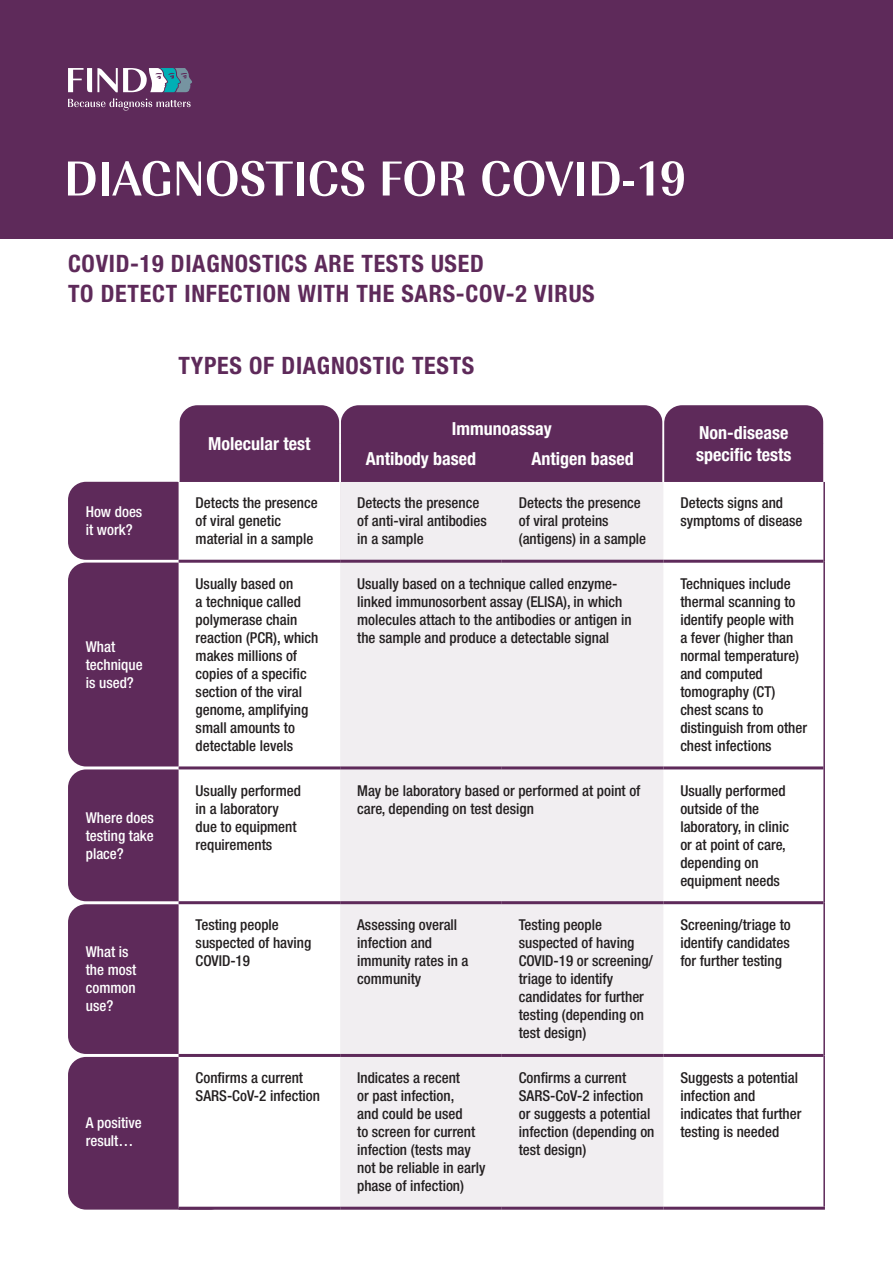
<style>
.page{position:relative;width:893px;height:1263px;background:#fff}
.page>*{position:absolute;margin:0;border:0;box-sizing:border-box;transform-origin:0 0}
.t1{font:51px "URW Imperial T Bold Extr Narr";color:#fff}
.t2{font:700 condensed 24px/30px "Helvetica Neue LT Pro";letter-spacing:.03em;color:#5e2a5a}
.t3{font:700 condensed 18px "Helvetica Neue LT Pro";color:#fff}
.t4{font:500 condensed 15px/18px "Helvetica Neue LT Pro";color:#231f20}
.t5{font:500 condensed 15px/18px "Helvetica Neue LT Pro";color:#fff}
</style>
<div class="page">
<div style="left:0;top:0;width:893px;height:238px;background:#5e2a5a"></div>
<svg style="left:68px;top:98px;width:123px;height:13px"></svg>
<svg style="left:68px;top:68px;width:124px;height:24px"></svg>
<div style="left:68px;top:482px;width:160px;height:78px;background:#5e2a5a;border-radius:18px"></div>
<div style="left:68px;top:563px;width:160px;height:203px;background:#5e2a5a;border-radius:18px"></div>
<div style="left:68px;top:769px;width:160px;height:132px;background:#5e2a5a;border-radius:18px"></div>
<div style="left:68px;top:904px;width:160px;height:150px;background:#5e2a5a;border-radius:18px"></div>
<div style="left:68px;top:1057px;width:160px;height:152px;background:#5e2a5a;border-radius:18px"></div>
<div style="left:179px;top:405px;width:160px;height:175px;background:#5e2a5a;border-radius:18px"></div>
<div style="left:664px;top:405px;width:159px;height:175px;background:#5e2a5a;border-radius:18px"></div>
<div style="left:341px;top:405px;width:321px;height:175px;background:#5e2a5a;border-radius:18px"></div>
<svg style="left:179px;top:482px;width:644px;height:725px"></svg>
<div style="left:340px;top:482px;width:323px;height:725px;background:#f1eef1"></div>
<hr style="left:179px;top:560px;width:161px;height:3px;background:#5e2a5a">
<hr style="left:340px;top:560px;width:162px;height:3px;background:#5e2a5a">
<hr style="left:502px;top:560px;width:161px;height:3px;background:#5e2a5a">
<hr style="left:179px;top:766px;width:161px;height:3px;background:#5e2a5a">
<hr style="left:340px;top:766px;width:162px;height:3px;background:#5e2a5a">
<hr style="left:502px;top:766px;width:161px;height:3px;background:#5e2a5a">
<hr style="left:179px;top:901px;width:161px;height:3px;background:#5e2a5a">
<hr style="left:340px;top:901px;width:162px;height:3px;background:#5e2a5a">
<hr style="left:502px;top:901px;width:161px;height:3px;background:#5e2a5a">
<hr style="left:179px;top:1054px;width:161px;height:3px;background:#5e2a5a">
<hr style="left:340px;top:1054px;width:162px;height:3px;background:#5e2a5a">
<hr style="left:502px;top:1054px;width:161px;height:3px;background:#5e2a5a">
<hr style="left:179px;top:1207px;width:161px;height:3px;background:#5e2a5a">
<hr style="left:340px;top:1207px;width:162px;height:3px;background:#5e2a5a">
<hr style="left:502px;top:1207px;width:161px;height:3px;background:#5e2a5a">
<hr style="left:823px;top:482px;width:2px;height:79px;background:#5e2a5a">
<hr style="left:823px;top:561px;width:2px;height:207px;background:#5e2a5a">
<hr style="left:823px;top:768px;width:2px;height:135px;background:#5e2a5a">
<hr style="left:823px;top:903px;width:2px;height:152px;background:#5e2a5a">
<hr style="left:823px;top:1055px;width:2px;height:152px;background:#5e2a5a">
<hr style="left:663px;top:560px;width:160px;height:3px;background:#5e2a5a">
<hr style="left:663px;top:766px;width:160px;height:3px;background:#5e2a5a">
<hr style="left:663px;top:901px;width:160px;height:3px;background:#5e2a5a">
<hr style="left:663px;top:1054px;width:160px;height:3px;background:#5e2a5a">
<hr style="left:663px;top:1207px;width:162px;height:3px;background:#5e2a5a">
<p class="t1" style="left:64px;top:148px;width:623px">DIAGNOSTICS FOR COVID-19</p>
<p class="t2" style="left:68px;top:248px;width:528px">COVID-19 DIAGNOSTICS ARE TESTS USED<br>TO DETECT INFECTION WITH THE SARS-COV-2 VIRUS</p>
<p class="t2" style="left:179px;top:350px;width:297px">TYPES OF DIAGNOSTIC TESTS</p>
<p class="t3" style="left:208px;top:433px;width:104px">Molecular test</p>
<p class="t3" style="left:452px;top:418px;width:101px">Immunoassay</p>
<p class="t3" style="left:699px;top:422px;width:91px">Non-disease</p>
<p class="t3" style="left:366px;top:448px;width:112px">Antibody based</p>
<p class="t3" style="left:531px;top:448px;width:104px">Antigen based</p>
<p class="t3" style="left:696px;top:443px;width:97px">specific tests</p>
<p class="t5" style="left:86px;top:503px;width:58px">How does it work?</p>
<p class="t4" style="left:196px;top:494px;width:124px">Detects the presence of viral genetic material in a sample</p>
<p class="t4" style="left:357px;top:494px;width:131px">Detects the presence of anti-viral antibodies in a sample</p>
<p class="t4" style="left:519px;top:494px;width:129px">Detects the presence of viral proteins (antigens) in a sample</p>
<p class="t4" style="left:680px;top:494px;width:124px">Detects signs and symptoms of disease</p>
<p class="t5" style="left:86px;top:637px;width:58px">What technique is used?</p>
<p class="t5" style="left:86px;top:808px;width:69px;text-align:justify">Where does testing take place?</p>
<p class="t5" style="left:86px;top:943px;width:52px">What is the most common use?</p>
<p class="t5" style="left:86px;top:1114px;width:58px">A positive result…</p>
<p class="t4" style="left:196px;top:574px;width:124px">Usually based on<br>a technique called polymerase chain reaction (PCR), which makes millions of copies of a specific section of the viral genome, amplifying small amounts to detectable levels</p>
<p class="t4" style="left:357px;top:574px;width:276px">Usually based on a technique called enzyme&shy;linked immunosorbent assay (ELISA), in which molecules attach to the antibodies or antigen in the sample and produce a detectable signal</p>
<p class="t4" style="left:680px;top:574px;width:128px">Techniques include thermal scanning to identify people with<br>a fever (higher than normal temperature) and computed tomography (CT) chest scans to distinguish from other chest infections</p>
<p class="t4" style="left:196px;top:781px;width:107px">Usually performed in a laboratory due to equipment requirements</p>
<p class="t4" style="left:357px;top:781px;width:285px">May be laboratory based or performed at point of care, depending on test design</p>
<p class="t4" style="left:680px;top:781px;width:110px">Usually performed outside of the laboratory, in clinic or at point of care, depending on equipment needs</p>
<p class="t4" style="left:196px;top:916px;width:117px">Testing people suspected of having<br>COVID-19</p>
<p class="t4" style="left:357px;top:916px;width:113px">Assessing overall infection and immunity rates in a community</p>
<p class="t4" style="left:519px;top:916px;width:136px">Testing people suspected of having<br>COVID-19 or screening/ triage to identify candidates for further testing (depending on test design)</p>
<p class="t4" style="left:680px;top:916px;width:112px;text-align:justify">Screening/triage to identify candidates for further testing</p>
<p class="t4" style="left:196px;top:1069px;width:126px">Confirms a current<br>SARS-CoV-2 infection</p>
<p class="t4" style="left:357px;top:1069px;width:130px">Indicates a recent<br>or past infection,<br>and could be used<br>to screen for current infection (tests may not be reliable in early phase of infection)</p>
<p class="t4" style="left:519px;top:1069px;width:137px">Confirms a current<br>SARS-CoV-2 infection or suggests a potential infection (depending on test design)</p>
<p class="t4" style="left:680px;top:1069px;width:123px">Suggests a potential infection and indicates that further testing is needed</p>
</div>
